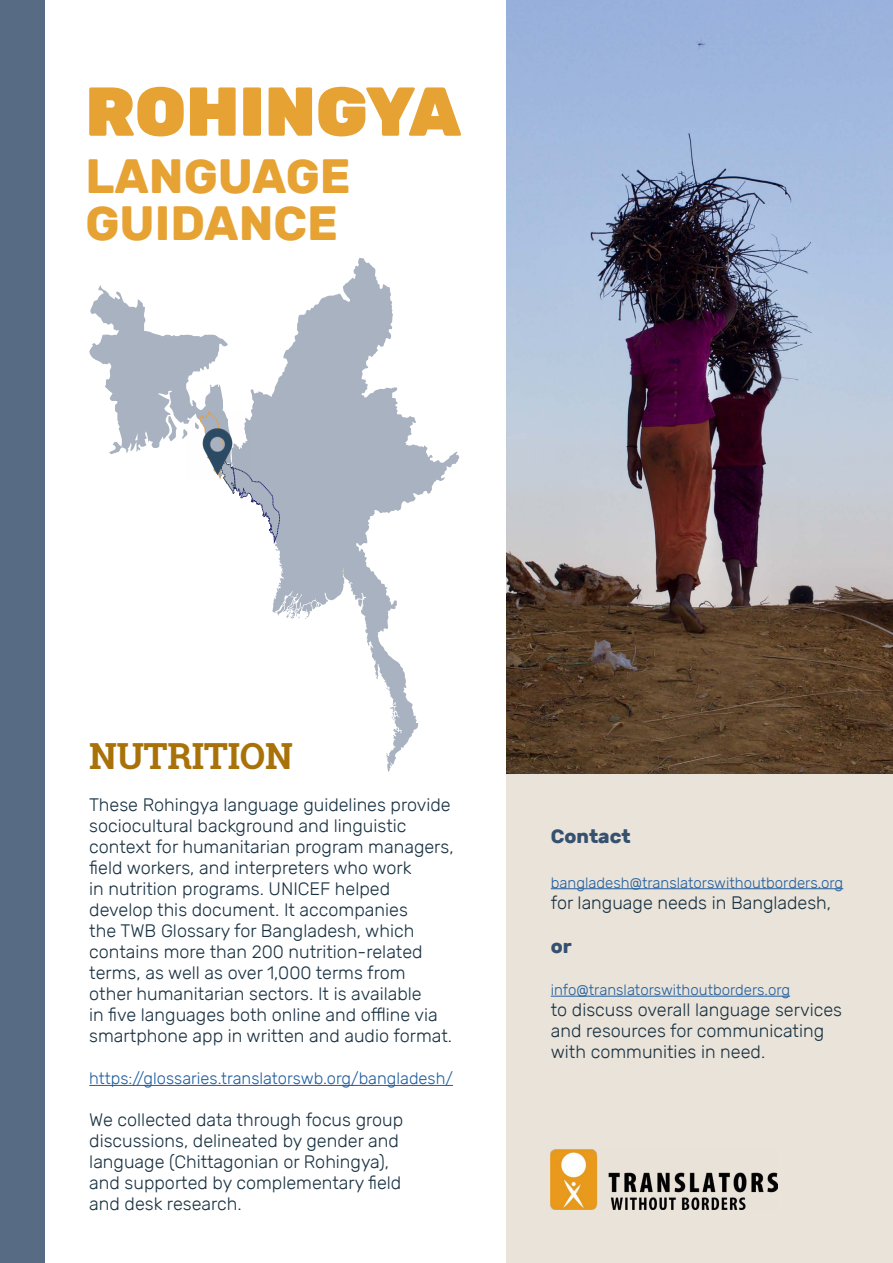
<style>
.page{position:relative;width:893px;height:1263px;background:#fff}
.page>*{position:absolute;margin:0;border:0;box-sizing:border-box;transform-origin:0 0}
.t1{font:900 69px "Rubik";color:#e6a334}
.t2{font:700 48px/46.5px "Rubik";color:#e6a334}
.t3{font:700 36px "Roboto Slab";letter-spacing:-.01em;color:#a97209}
.t4{font:700 19.5px "Rubik";color:#35516f}
.t5{font:300 18px/21px "Rubik";color:#193242}
.t6{font:300 16.5px "Rubik";color:#215e9e}
.t7{font:300 15px "Rubik";color:#215e9e}
</style>
<div class="page">
<svg style="left:272px;top:258px;width:187px;height:514px"></svg>
<svg style="left:89px;top:285px;width:192px;height:257px"></svg>
<div style="left:506px;top:774px;width:387px;height:489px;background:#e9e3da"></div>
<img style="left:506px;top:0;width:387px;height:774px">
<img style="left:187px;top:412px;width:63px;height:68px">
<hr style="left:551px;top:888px;width:292px;height:1px;background:#215e9e">
<hr style="left:551px;top:996px;width:239px;height:1px;background:#215e9e">
<div style="left:0;top:0;width:45px;height:1263px;background:#576b84"></div>
<hr style="left:89px;top:1085px;width:364px;height:1px;background:#215e9e">
<img style="left:551px;top:1149px;width:227px;height:61px">
<h1 class="t1" style="left:85px;top:71px;width:377px">ROHINGYA</h1>
<h2 class="t2" style="left:85px;top:154px;width:267px">LANGUAGE<br>GUIDANCE</h2>
<h3 class="t3" style="left:89px;top:731px;width:205px">NUTRITION</h3>
<p class="t5" style="left:89px;top:794px;width:366px">These Rohingya language guidelines provide sociocultural background and linguistic context for humanitarian program managers, field workers, and interpreters who work<br>in nutrition programs. UNICEF helped develop this document. It accompanies<br>the TWB Glossary for Bangladesh, which contains more than 200 nutrition-related terms, as well as over 1,000 terms from<br>other humanitarian sectors. It is available<br>in five languages both online and offline via smartphone app in written and audio format.</p>
<p class="t6" style="left:89px;top:1069px;width:365px">https://glossaries.translatorswb.org/bangladesh/</p>
<p class="t5" style="left:89px;top:1109px;width:315px">We collected data through focus group discussions, delineated by gender and language (Chittagonian or Rohingya), and supported by complementary field and desk research.</p>
<p class="t4" style="left:551px;top:825px;width:81px">Contact</p>
<p class="t7" style="left:551px;top:874px;width:294px">bangladesh@translatorswithoutborders.org</p>
<p class="t5" style="left:551px;top:892px;width:282px">for language needs in Bangladesh,</p>
<p class="t4" style="left:551px;top:935px;width:22px">or</p>
<p class="t7" style="left:551px;top:981px;width:241px">info@translatorswithoutborders.org</p>
<p class="t5" style="left:551px;top:999px;width:293px">to discuss overall language services and resources for communicating with communities in need.</p>
</div>
